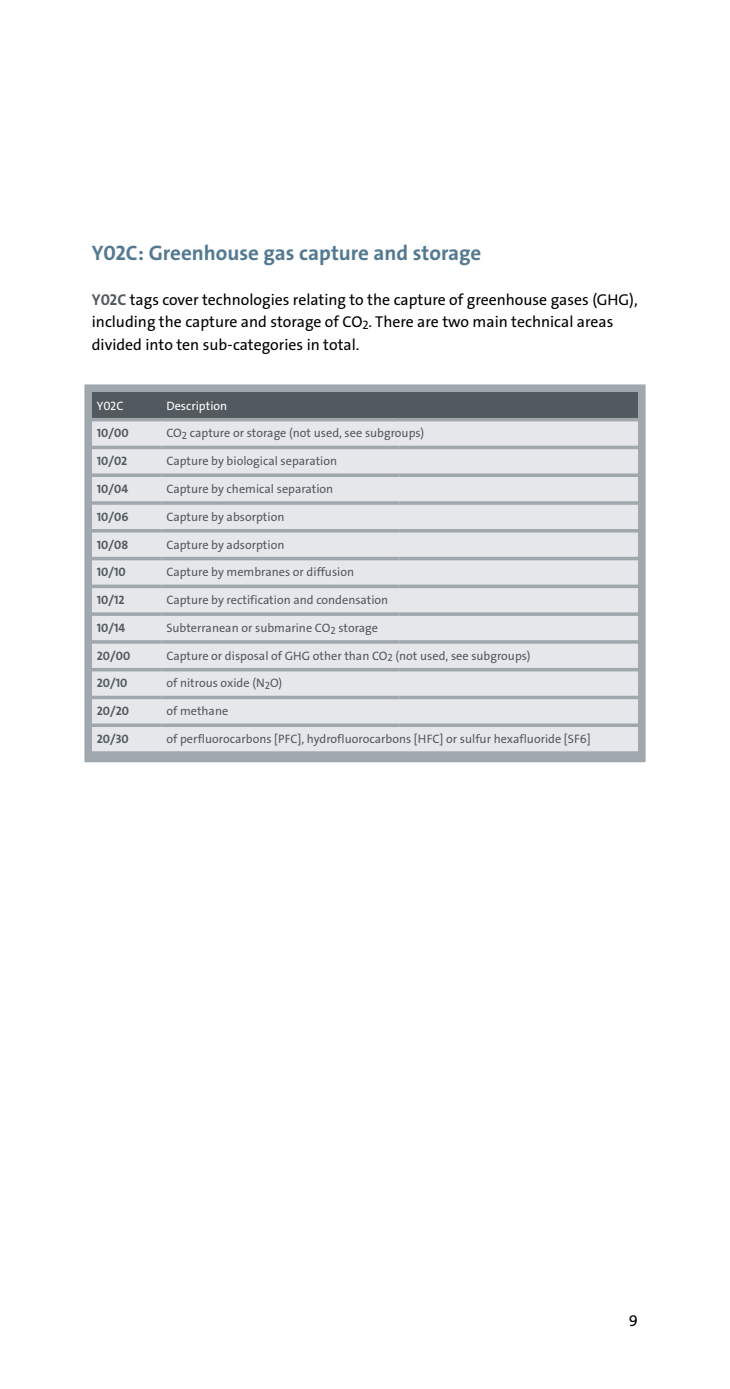
<style>
.page{position:relative;width:730px;height:1389px;background:#fff}
.page>*{position:absolute;margin:0;border:0;box-sizing:border-box;transform-origin:0 0}
.t1{font:21px "The Sans LP7 Bld";color:#537991}
.t2{font:15.75px/22.4px "The Sans LP5 Plain";color:#000}
.t3{font:12.25px "The Sans LP5 Plain";color:#525a60}
.t4{font:12.25px "The Sans LP7 Bld";color:#525a60}
.t5{font:12.25px "The Sans LP5 Plain";color:#fff}
.s1{font-family:"The Sans LP7 Bld";color:#525a60}
</style>
<div class="page">
<svg style="left:84px;top:384px;width:562px;height:379px;background:#ced2d5"></svg>
<h1 class="t1" style="left:92px;top:240px;width:391px">Y02C: Greenhouse gas capture and storage</h1>
<p class="t2" style="left:92px;top:289px;width:547px"><span class="s1">Y02C</span> tags cover technologies relating to the capture of greenhouse gases (GHG), including the capture and storage of CO<sub>2</sub>. There are two main technical areas divided into ten sub-categories in total.</p>
<p class="t5" style="left:97px;top:398px;width:28px">Y02C</p>
<p class="t5" style="left:166px;top:398px;width:62px">Description</p>
<p class="t4" style="left:97px;top:425px;width:33px">10/00</p>
<p class="t3" style="left:166px;top:425px;width:259px">CO<sub>2</sub> capture or storage (not used, see subgroups)</p>
<p class="t4" style="left:97px;top:453px;width:32px">10/02</p>
<p class="t3" style="left:166px;top:453px;width:172px">Capture by biological separation</p>
<p class="t4" style="left:97px;top:481px;width:33px">10/04</p>
<p class="t3" style="left:166px;top:481px;width:168px">Capture by chemical separation</p>
<p class="t4" style="left:97px;top:509px;width:33px">10/06</p>
<p class="t3" style="left:166px;top:509px;width:119px">Capture by absorption</p>
<p class="t4" style="left:97px;top:537px;width:33px">10/08</p>
<p class="t3" style="left:166px;top:537px;width:119px">Capture by adsorption</p>
<p class="t4" style="left:97px;top:564px;width:30px">10/10</p>
<p class="t3" style="left:166px;top:564px;width:189px">Capture by membranes or diffusion</p>
<p class="t4" style="left:97px;top:592px;width:29px">10/12</p>
<p class="t3" style="left:166px;top:592px;width:223px">Capture by rectification and condensation</p>
<p class="t4" style="left:97px;top:620px;width:30px">10/14</p>
<p class="t3" style="left:166px;top:620px;width:213px">Subterranean or submarine CO<sub>2</sub> storage</p>
<p class="t4" style="left:97px;top:648px;width:35px">20/00</p>
<p class="t3" style="left:166px;top:648px;width:365px">Capture or disposal of GHG other than CO<sub>2</sub> (not used, see subgroups)</p>
<p class="t4" style="left:97px;top:675px;width:32px">20/10</p>
<p class="t3" style="left:166px;top:675px;width:117px">of nitrous oxide (N<sub>2</sub>O)</p>
<p class="t4" style="left:97px;top:703px;width:34px">20/20</p>
<p class="t3" style="left:166px;top:703px;width:63px">of methane</p>
<p class="t4" style="left:97px;top:731px;width:33px">20/30</p>
<p class="t3" style="left:166px;top:731px;width:426px">of perfluorocarbons [PFC], hydrofluorocarbons [HFC] or sulfur hexafluoride [SF6]</p>
<p class="t2" style="left:628px;top:1310px;width:11px">9</p>
</div>
